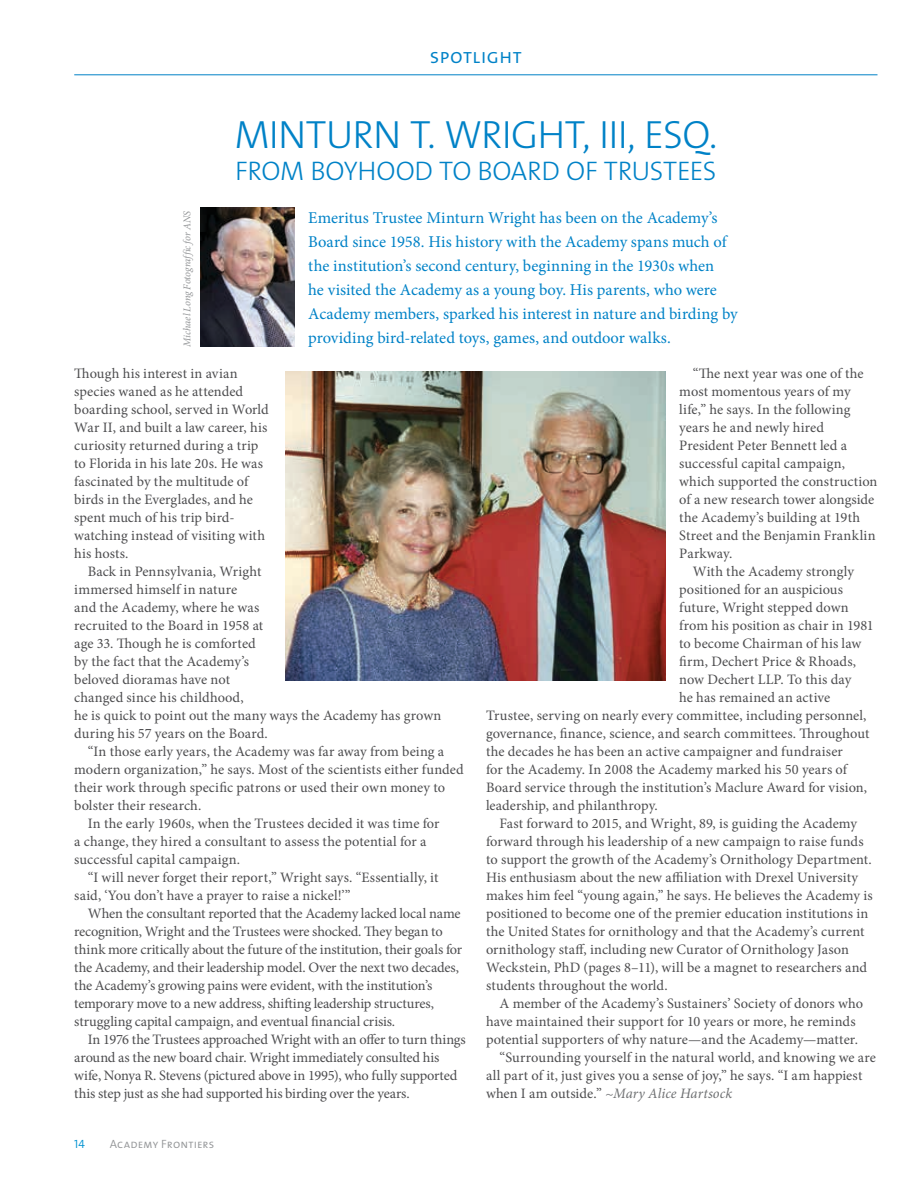
<style>
.page{position:relative;width:918px;height:1188px;background:#fff}
.page>*{position:absolute;margin:0;border:0;box-sizing:border-box;transform-origin:0 0}
.t1{font:39.6px "The Sans Light Caps";letter-spacing:-.015em;color:#0082c7}
.t2{font:27px "The Sans Light Caps";letter-spacing:-.005em;color:#0082c7}
.t3{font:21px "The Sans Semi Light Caps";letter-spacing:.01em;color:#0082c7}
.t4{font:16.5px/24px "Minion Pro";color:#0082c7}
.t5{font:14.4px/18px "Minion Pro";color:#4d4d4f}
.t6{font:14.4px "Minion Pro";letter-spacing:-.045em;color:#4d4d4f}
.t7{font:italic 14.4px "Minion Pro";color:#6d6f71}
.t8{font:12px "The Sans Semi Light Caps";letter-spacing:.015em;color:#949698}
.t9{font:12px "The Sans Semi Light Caps";color:#0092d0}
.t10{font:italic 10.5px "Minion Pro";color:#949698}
.s1{font-style:normal;color:#4d4d4f}
</style>
<div class="page">
<hr style="left:74px;top:74px;width:804px;height:1px;background:#0082c7">
<img style="left:286px;top:371px;width:380px;height:309px">
<img style="left:200px;top:208px;width:95px;height:139px">
<h3 class="t3" style="left:430px;top:39px;width:93px">spotlight</h3>
<h1 class="t1" style="left:234px;top:101px;width:485px">MINTURN T. WRIGHT, III, ESQ.</h1>
<h2 class="t2" style="left:235px;top:148px;width:483px">FROM BOYHOOD TO BOARD OF TRUSTEES</h2>
<p class="t4" style="left:308px;top:206px;width:431px">Emeritus Trustee Minturn Wright has been on the Academy’s Board since 1958. His history with the Academy spans much of the institution’s second century, beginning in the 1930s when<br>he visited the Academy as a young boy. His parents, who were Academy members, sparked his interest in nature and birding by providing bird-related toys, games, and outdoor walks.</p>
<p class="t10" style="left:180px;top:347px;width:137px;rotate:-90deg">Michael Long Fotograffic for ANS</p>
<p class="t5" style="left:74px;top:364px;width:196px">Though his interest in avian species waned as he attended boarding school, served in World<br>War II, and built a law career, his curiosity returned during a trip to Florida in his late 20s. He was fascinated by the multitude of birds in the Everglades, and he spent much of his trip bird&shy;watching instead of visiting with his hosts.</p>
<p class="t5" style="left:74px;top:562px;width:369px;text-indent:13px">Back in Pennsylvania, Wright<br>immersed himself in nature<br>and the Academy, where he was<br>recruited to the Board in 1958 at<br>age 33. Though he is comforted<br>by the fact that the Academy’s<br>beloved dioramas have not<br>changed since his childhood,<br>he is quick to point out the many ways the Academy has grown during his 57 years on the Board.</p>
<p class="t5" style="left:88px;top:742px;width:358px">“In those early years, the Academy was far away from being a</p>
<p class="t5" style="left:74px;top:760px;width:391px">modern organization,” he says. Most of the scientists either funded</p>
<p class="t5" style="left:74px;top:778px;width:372px">their work through specific patrons or used their own money to</p>
<p class="t5" style="left:74px;top:796px;width:129px">bolster their research.</p>
<p class="t5" style="left:88px;top:814px;width:353px">In the early 1960s, when the Trustees decided it was time for</p>
<p class="t5" style="left:74px;top:832px;width:354px">a change, they hired a consultant to assess the potential for a</p>
<p class="t5" style="left:74px;top:850px;width:167px">successful capital campaign.</p>
<p class="t5" style="left:88px;top:868px;width:352px">“I will never forget their report,” Wright says. “Essentially, it</p>
<p class="t5" style="left:74px;top:886px;width:278px">said, ‘You don’t have a prayer to raise a nickel!’”</p>
<p class="t5" style="left:88px;top:904px;width:374px">When the consultant reported that the Academy lacked local name</p>
<p class="t5" style="left:74px;top:922px;width:370px">recognition, Wright and the Trustees were shocked. They began to</p>
<p class="t5" style="left:74px;top:940px;width:389px">think more critically about the future of the institution, their goals for</p>
<p class="t5" style="left:74px;top:958px;width:386px">the Academy, and their leadership model. Over the next two decades,</p>
<p class="t5" style="left:74px;top:976px;width:360px">the Academy’s growing pains were evident, with the institution’s</p>
<p class="t5" style="left:74px;top:994px;width:361px">temporary move to a new address, shifting leadership structures,</p>
<p class="t5" style="left:74px;top:1012px;width:323px">struggling capital campaign, and eventual financial crisis.</p>
<p class="t6" style="left:88px;top:1030px;width:379px">In 1976 the Trustees approached Wright with an offer to turn things</p>
<p class="t5" style="left:74px;top:1048px;width:367px">around as the new board chair. Wright immediately consulted his</p>
<p class="t5" style="left:74px;top:1066px;width:385px">wife, Nonya R. Stevens (pictured above in 1995), who fully supported</p>
<p class="t5" style="left:74px;top:1084px;width:337px">this step just as she had supported his birding over the years.</p>
<p class="t5" style="left:693px;top:364px;width:172px">“The next year was one of the</p>
<p class="t5" style="left:679px;top:382px;width:173px">most momentous years of my</p>
<p class="t5" style="left:679px;top:400px;width:173px">life,” he says. In the following</p>
<p class="t5" style="left:679px;top:418px;width:146px">years he and newly hired</p>
<p class="t5" style="left:679px;top:436px;width:169px">President Peter Bennett led a</p>
<p class="t5" style="left:679px;top:454px;width:167px">successful capital campaign,</p>
<p class="t5" style="left:679px;top:472px;width:200px">which supported the construction</p>
<p class="t5" style="left:679px;top:490px;width:197px">of a new research tower alongside</p>
<p class="t5" style="left:679px;top:508px;width:183px">the Academy’s building at 19th</p>
<p class="t5" style="left:679px;top:526px;width:198px">Street and the Benjamin Franklin</p>
<p class="t5" style="left:679px;top:544px;width:55px">Parkway.</p>
<p class="t5" style="left:693px;top:562px;width:163px">With the Academy strongly</p>
<p class="t5" style="left:679px;top:580px;width:165px">positioned for an auspicious</p>
<p class="t5" style="left:679px;top:598px;width:171px">future, Wright stepped down</p>
<p class="t5" style="left:679px;top:616px;width:196px">from his position as chair in 1981</p>
<p class="t5" style="left:679px;top:634px;width:184px">to become Chairman of his law</p>
<p class="t5" style="left:679px;top:652px;width:178px">firm, Dechert Price &amp; Rhoads,</p>
<p class="t5" style="left:679px;top:670px;width:174px">now Dechert LLP. To this day</p>
<p class="t5" style="left:679px;top:688px;width:153px">he has remained an active</p>
<p class="t5" style="left:486px;top:706px;width:382px">Trustee, serving on nearly every committee, including personnel,</p>
<p class="t5" style="left:486px;top:724px;width:385px">governance, finance, science, and search committees. Throughout</p>
<p class="t5" style="left:486px;top:742px;width:358px">the decades he has been an active campaigner and fundraiser</p>
<p class="t5" style="left:486px;top:760px;width:364px">for the Academy. In 2008 the Academy marked his 50 years of</p>
<p class="t5" style="left:486px;top:778px;width:383px">Board service through the institution’s Maclure Award for vision,</p>
<p class="t5" style="left:486px;top:796px;width:173px">leadership, and philanthropy.</p>
<p class="t5" style="left:500px;top:814px;width:360px">Fast forward to 2015, and Wright, 89, is guiding the Academy</p>
<p class="t5" style="left:486px;top:832px;width:379px">forward through his leadership of a new campaign to raise funds</p>
<p class="t5" style="left:486px;top:850px;width:387px">to support the growth of the Academy’s Ornithology Department.</p>
<p class="t5" style="left:486px;top:868px;width:374px">His enthusiasm about the new affiliation with Drexel University</p>
<p class="t5" style="left:486px;top:886px;width:388px">makes him feel “young again,” he says. He believes the Academy is</p>
<p class="t5" style="left:486px;top:904px;width:384px">positioned to become one of the premier education institutions in</p>
<p class="t5" style="left:486px;top:922px;width:380px">the United States for ornithology and that the Academy’s current</p>
<p class="t5" style="left:486px;top:940px;width:365px">ornithology staff, including new Curator of Ornithology Jason</p>
<p class="t5" style="left:486px;top:958px;width:383px">Weckstein, PhD (pages 8–11), will be a magnet to researchers and</p>
<p class="t5" style="left:486px;top:976px;width:183px">students throughout the world.</p>
<p class="t5" style="left:500px;top:994px;width:365px">A member of the Academy’s Sustainers’ Society of donors who</p>
<p class="t5" style="left:486px;top:1012px;width:371px">have maintained their support for 10 years or more, he reminds</p>
<p class="t5" style="left:486px;top:1030px;width:373px">potential supporters of why nature—and the Academy—matter.</p>
<p class="t5" style="left:500px;top:1048px;width:378px">“Surrounding yourself in the natural world, and knowing we are</p>
<p class="t5" style="left:486px;top:1066px;width:378px">all part of it, just gives you a sense of joy,” he says. “I am happiest</p>
<p class="t7" style="left:486px;top:1084px;width:248px"><span class="s1">when I am outside.”</span> ~Mary Alice Hartsock</p>
<p class="t9" style="left:74px;top:1134px;width:12px">14</p>
<p class="t8" style="left:110px;top:1134px;width:106px">Academy Frontiers</p>
</div>
